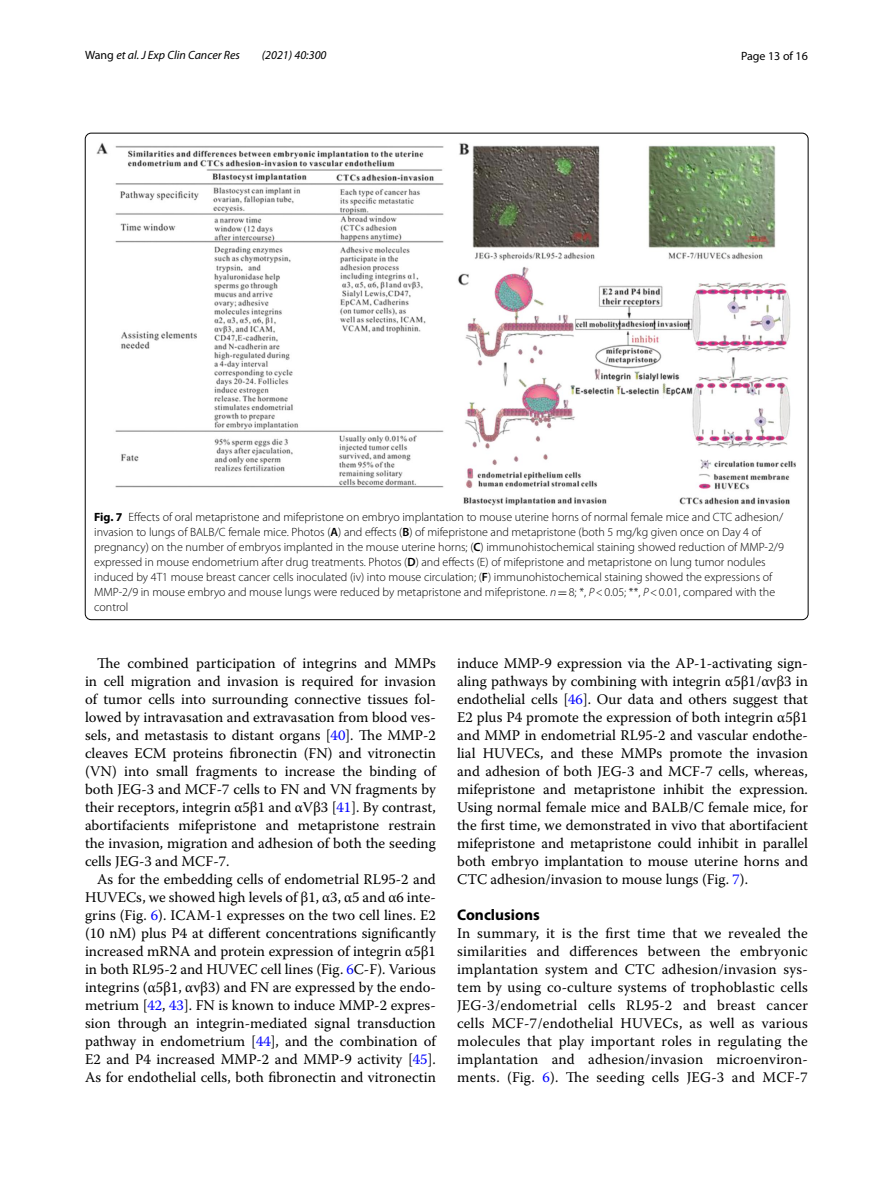
<style>
.page{position:relative;width:893px;height:1187px;background:#fff}
.page>*{position:absolute;margin:0;border:0;box-sizing:border-box;transform-origin:0 0}
.t1{font:700 15.45px "Myriad Pro";color:#000}
.t2{font:14.7px/18px "Warnock Pro";color:#000;text-align:justify}
.t3{font:300 12px/15px "Myriad Pro";color:#000}
.t4{font:italic 12px "Myriad Pro";color:#000}
.t5{font:12px "Myriad Pro";color:#000}
.s1{font-style:normal}
.s2{font-weight:700}
.s3{font-weight:600}
.s4{font-style:italic}
.s5{font-family:"MTSY";font-weight:400}
.s6{color:#00f}
</style>
<div class="page">
<img style="left:96px;top:143px;width:700px;height:362px">
<p class="t4" style="left:85px;top:48px;width:156px"><span class="s1">Wang</span> et al. J Exp Clin Cancer Res</p>
<p class="t4" style="left:262px;top:48px;width:66px">(2021) 40:300</p>
<p class="t5" style="left:741px;top:48px;width:68px">Page 13 of 16</p>
<p class="t3" style="left:94px;top:509px;width:691px"><span class="s2">Fig. 7</span> Effects of oral metapristone and mifepristone on embryo implantation to mouse uterine horns of normal female mice and CTC adhesion/ invasion to lungs of BALB/C female mice. Photos (<span class="s3">A</span>) and effects (<span class="s3">B</span>) of mifepristone and metapristone (both 5 mg/kg given once on Day 4 of pregnancy) on the number of embryos implanted in the mouse uterine horns; (<span class="s3">C</span>) immunohistochemical staining showed reduction of MMP-2/9 expressed in mouse endometrium after drug treatments. Photos (<span class="s3">D</span>) and effects (E) of mifepristone and metapristone on lung tumor nodules induced by 4T1 mouse breast cancer cells inoculated (iv) into mouse circulation; (<span class="s3">F</span>) immunohistochemical staining showed the expressions of MMP-2/9 in mouse embryo and mouse lungs were reduced by metapristone and mifepristone. <span class="s4">n</span><span class="s5">=</span>8; *, <span class="s4">P</span>&lt;0.05; **, <span class="s4">P</span>&lt;0.01, compared with the control</p>
<p class="t2" style="left:85px;top:654px;width:352px;text-indent:12px">The combined participation of integrins and MMPs in cell migration and invasion is required for invasion of tumor cells into surrounding connective tissues fol&shy;lowed by intravasation and extravasation from blood ves&shy;sels, and metastasis to distant organs [<span class="s6">40</span>]. The MMP-2 cleaves ECM proteins fibronectin (FN) and vitronectin (VN) into small fragments to increase the binding of both JEG-3 and MCF-7 cells to FN and VN fragments by their receptors, integrin α5β1 and αVβ3 [<span class="s6">41</span>]. By contrast, abortifacients mifepristone and metapristone restrain the invasion, migration and adhesion of both the seeding cells JEG-3 and MCF-7.</p>
<p class="t2" style="left:85px;top:869px;width:352px;text-indent:12px">As for the embedding cells of endometrial RL95-2 and HUVECs, we showed high levels of β1, α3, α5 and α6 inte&shy;grins (Fig. <span class="s6">6</span>). ICAM-1 expresses on the two cell lines. E2 (10 nM) plus P4 at different concentrations significantly increased mRNA and protein expression of integrin α5β1 in both RL95-2 and HUVEC cell lines (Fig. <span class="s6">6</span>C-F). Various integrins (α5β1, αvβ3) and FN are expressed by the endo&shy;metrium [<span class="s6">42</span>, <span class="s6">43</span>]. FN is known to induce MMP-2 expres&shy;sion through an integrin-mediated signal transduction pathway in endometrium [<span class="s6">44</span>], and the combination of E2 and P4 increased MMP-2 and MMP-9 activity [<span class="s6">45</span>].<br>As for endothelial cells, both fibronectin and vitronectin</p>
<p class="t2" style="left:457px;top:654px;width:352px">induce MMP-9 expression via the AP-1-activating sign&shy;aling pathways by combining with integrin α5β1/αvβ3 in endothelial cells [<span class="s6">46</span>]. Our data and others suggest that E2 plus P4 promote the expression of both integrin α5β1 and MMP in endometrial RL95-2 and vascular endothe&shy;lial HUVECs, and these MMPs promote the invasion and adhesion of both JEG-3 and MCF-7 cells, whereas, mifepristone and metapristone inhibit the expression.<br>Using normal female mice and BALB/C female mice, for the first time, we demonstrated in vivo that abortifacient mifepristone and metapristone could inhibit in parallel both embryo implantation to mouse uterine horns and CTC adhesion/invasion to mouse lungs (Fig. <span class="s6">7</span>).</p>
<p class="t1" style="left:457px;top:904px;width:84px">Conclusions</p>
<p class="t2" style="left:457px;top:924px;width:352px">In summary, it is the first time that we revealed the similarities and differences between the embryonic implantation system and CTC adhesion/invasion sys&shy;tem by using co-culture systems of trophoblastic cells JEG-3/endometrial cells RL95-2 and breast cancer cells MCF-7/endothelial HUVECs, as well as various molecules that play important roles in regulating the implantation and adhesion/invasion microenviron&shy;ments. (Fig. <span class="s6">6</span>). The seeding cells JEG-3 and MCF-7</p>
</div>
